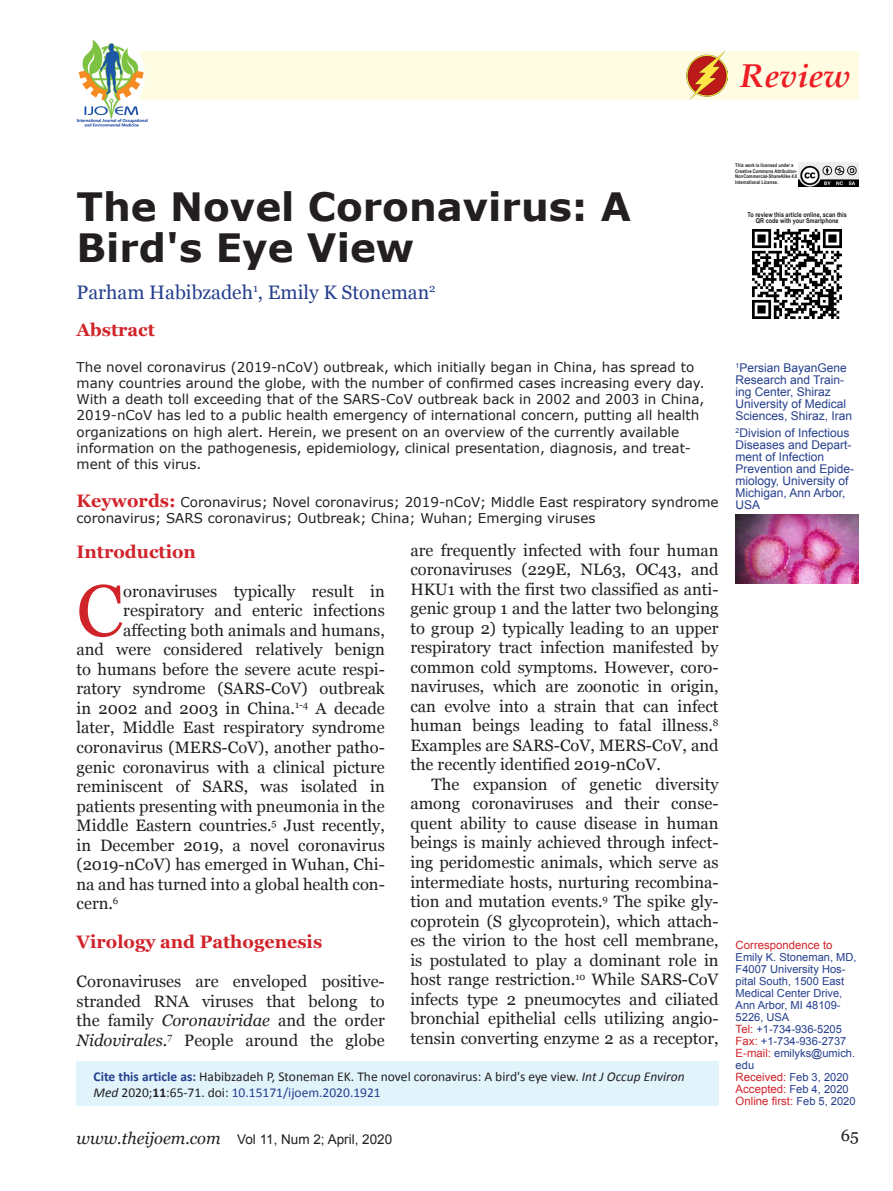
<style>
.page{position:relative;width:893px;height:1191px;background:#fff}
.page>*{position:absolute;margin:0;border:0;box-sizing:border-box;transform-origin:0 0}
.First_first_body{font:72.75px "Georgia";color:#d1232a}
.t1{font:700 39px/40.5px "Verdana";color:#231f20}
.t2{font:italic 700 33px "Book Antiqua";color:#ee1d23}
.Authors{font:19.5px "Georgia";color:#253f8e}
.heading{font:700 18px "Georgia";color:#d1232a}
.First_first_body-2{font:16.5px "Georgia";color:#231f20}
.First_body{font:16.5px/19.5px "Georgia";color:#231f20;text-align:justify}
.body{font:16.5px/19.5px "Georgia";color:#231f20;text-align:justify}
.Editorial{font:16.5px "Georgia";color:#231f20}
.Non_structured_Absra{font:13.5px/16.2px "Verdana";color:#231f20}
.Key_Word{font:13.5px/16.2px "Verdana";color:#231f20}
.Citation{font:13.5px/16.2px "Calibri";color:#231f20}
.Editorial-2{font:13.5px "Arial";color:#231f20}
.Affiliation{font:12px/12px "Arial";color:#253f8e}
.Adress_corresspondan{font:11.4px "Arial";color:#d1232a}
.Adress_corresspondan-2{font:11.1px/12px "Arial";color:#253f8e}
.t3{font:700 6.75px/6px "Arial Narrow";color:#231f20;text-align:center}
.t4{font:700 5.1px/5.6px "Arial Narrow";color:#231f20}
.s1{font-family:"Georgia";font-weight:700;font-size:18px;color:#d1232a}
.s2{font-style:italic}
.s3{font-weight:700;color:#253f8e}
.s4{font-weight:700}
.s5{color:#253f8e}
.s6{font-size:11.4px;color:#d1232a}
.s7{font-size:11.1px;color:#253f8e}
.s8{font-family:"Georgia";font-style:italic;font-size:16.5px}
</style>
<div class="page">
<div style="left:98px;top:51px;width:760px;height:48px;background:#fffce4"></div>
<img style="left:77px;top:39px;width:71px;height:88px">
<img style="left:799px;top:162px;width:59px;height:24px">
<div style="left:77px;top:1061px;width:642px;height:45px;background:#e1f4fc"></div>
<img style="left:736px;top:514px;width:122px;height:69px">
<img style="left:753px;top:230px;width:89px;height:89px">
<img style="left:686px;top:51px;width:41px;height:48px">
<h3 class="t2" style="left:741px;top:53px;width:111px">Review</h3>
<p class="t1" style="left:77px;top:185px;width:556px">The Novel Coronavirus: A<br>Bird's Eye View</p>
<p class="Authors" style="left:77px;top:281px;width:361px">Parham Habibzadeh<sup>1</sup>, Emily K Stoneman<sup>2</sup></p>
<p class="heading" style="left:77px;top:319px;width:80px">Abstract</p>
<p class="Non_structured_Absra" style="left:77px;top:358px;width:629px">The novel coronavirus (2019-nCoV) outbreak, which initially began in China, has spread to many countries around the globe, with the number of confirmed cases increasing every day.<br>With a death toll exceeding that of the SARS-CoV outbreak back in 2002 and 2003 in China, 2019-nCoV has led to a public health emergency of international concern, putting all health organizations on high alert. Herein, we present on an overview of the currently available information on the pathogenesis, epidemiology, clinical presentation, diagnosis, and treat&shy;ment of this virus.</p>
<p class="Key_Word" style="left:77px;top:493px;width:644px"><span class="s1">Keywords:</span> Coronavirus; Novel coronavirus; 2019-nCoV; Middle East respiratory syndrome coronavirus; SARS coronavirus; Outbreak; China; Wuhan; Emerging viruses</p>
<p class="First_body" style="left:410px;top:540px;width:310px">are frequently infected with four human coronaviruses (229E, NL63, OC43, and HKU1 with the first two classified as anti&shy;genic group 1 and the latter two belonging to group 2) typically leading to an upper respiratory tract infection manifested by common cold symptoms. However, coro&shy;naviruses, which are zoonotic in origin, can evolve into a strain that can infect human beings leading to fatal illness.<sup>8<br></sup>Examples are SARS-CoV, MERS-CoV, and the recently identified 2019-nCoV.</p>
<p class="body" style="left:410px;top:774px;width:310px;text-indent:21px">The expansion of genetic diversity among coronaviruses and their conse&shy;quent ability to cause disease in human beings is mainly achieved through infect&shy;ing peridomestic animals, which serve as intermediate hosts, nurturing recombina&shy;tion and mutation events.<sup>9</sup> The spike gly&shy;coprotein (S glycoprotein), which attach&shy;es the virion to the host cell membrane, is postulated to play a dominant role in host range restriction.<sup>10</sup> While SARS-CoV infects type 2 pneumocytes and ciliated bronchial epithelial cells utilizing angio&shy;tensin converting enzyme 2 as a receptor,</p>
<p class="heading" style="left:77px;top:541px;width:121px">Introduction</p>
<p class="First_first_body" style="left:77px;top:569px;width:48px">C</p>
<p class="First_first_body-2" style="left:123px;top:582px;width:263px">oronaviruses typically result in</p>
<p class="First_first_body-2" style="left:123px;top:601px;width:263px">respiratory and enteric infections</p>
<p class="First_first_body-2" style="left:123px;top:621px;width:263px">affecting both animals and humans,</p>
<p class="First_first_body-2" style="left:77px;top:640px;width:310px">and were considered relatively benign</p>
<p class="First_first_body-2" style="left:77px;top:660px;width:310px">to humans before the severe acute respi-</p>
<p class="First_first_body-2" style="left:77px;top:679px;width:310px">ratory syndrome (SARS-CoV) outbreak</p>
<p class="First_first_body-2" style="left:77px;top:699px;width:310px">in 2002 and 2003 in China.<sup>1-4</sup> A decade</p>
<p class="First_first_body-2" style="left:77px;top:718px;width:310px">later, Middle East respiratory syndrome</p>
<p class="First_first_body-2" style="left:77px;top:738px;width:310px">coronavirus (MERS-CoV), another patho-</p>
<p class="First_first_body-2" style="left:77px;top:757px;width:310px">genic coronavirus with a clinical picture</p>
<p class="First_first_body-2" style="left:77px;top:777px;width:310px">reminiscent of SARS, was isolated in</p>
<p class="First_first_body-2" style="left:77px;top:796px;width:310px">patients presenting with pneumonia in the</p>
<p class="First_first_body-2" style="left:77px;top:816px;width:310px">Middle Eastern countries.<sup>5</sup> Just recently,</p>
<p class="First_first_body-2" style="left:77px;top:835px;width:310px">in December 2019, a novel coronavirus</p>
<p class="First_first_body-2" style="left:77px;top:855px;width:310px">(2019-nCoV) has emerged in Wuhan, Chi-</p>
<p class="First_first_body-2" style="left:77px;top:874px;width:310px">na and has turned into a global health con-</p>
<p class="First_first_body-2" style="left:77px;top:894px;width:43px">cern.<sup>6</sup></p>
<p class="heading" style="left:77px;top:931px;width:247px">Virology and Pathogenesis</p>
<p class="First_body" style="left:77px;top:971px;width:310px">Coronaviruses are enveloped positive&shy;stranded RNA viruses that belong to the family <span class="s2">Coronaviridae</span> and the order <span class="s2">Nidovirales</span>.<sup>7</sup> People around the globe</p>
<p class="Citation" style="left:94px;top:1067px;width:593px"><span class="s3">Cite this article as:</span> Habibzadeh P, Stoneman EK. The novel coronavirus: A bird's eye view. <span class="s2">Int J Occup Environ<br>Med</span> 2020;<span class="s4">11</span>:65-71. doi: <span class="s5">10.15171/ijoem.2020.1921</span></p>
<p class="t4" style="left:735px;top:162px;width:64px">This work is licensed under a<br>Creative Commons Attribution-<br>NonCommercial-ShareAlike 4.0<br>International License.</p>
<p class="t3" style="left:748px;top:211px;width:101px">To review this article online, scan this<br>QR code with your Smartphone</p>
<p class="Affiliation" style="left:735px;top:362px;width:118px"><sup>1</sup>Persian BayanGene<br>Research and Train&shy;ing Center, Shiraz<br>University of Medical<br>Sciences, Shiraz, Iran</p>
<p class="Affiliation" style="left:735px;top:426px;width:120px"><sup>2</sup>Division of Infectious<br>Diseases and Depart&shy;ment of Infection<br>Prevention and Epide&shy;miology, University of<br>Michigan, Ann Arbor,<br>USA</p>
<p class="Adress_corresspondan" style="left:736px;top:937px;width:98px">Correspondence to</p>
<p class="Adress_corresspondan-2" style="left:736px;top:951px;width:122px">Emily K. Stoneman, MD,<br>F4007 University Hos&shy;pital South, 1500 East<br>Medical Center Drive,<br>Ann Arbor, MI 48109-<br>5226, USA</p>
<p class="Adress_corresspondan-2" style="left:736px;top:1023px;width:108px"><span class="s6">Tel:</span> +1-734-936-5205</p>
<p class="Adress_corresspondan-2" style="left:736px;top:1035px;width:112px"><span class="s6">Fax:</span> +1-734-936-2737</p>
<p class="Adress_corresspondan-2" style="left:736px;top:1047px;width:121px"><span class="s6">E-mail:</span> emilyks@umich. edu</p>
<p class="Adress_corresspondan" style="left:736px;top:1069px;width:115px">Received: <span class="s7">Feb 3, 2020</span></p>
<p class="Adress_corresspondan" style="left:736px;top:1081px;width:115px">Accepted: <span class="s7">Feb 4, 2020</span></p>
<p class="Adress_corresspondan" style="left:736px;top:1093px;width:121px">Online first: <span class="s7">Feb 5, 2020</span></p>
<p class="Editorial-2" style="left:77px;top:1130px;width:317px"><span class="s8">www.theijoem.com</span> Vol 11, Num 2; April, 2020</p>
<p class="Editorial" style="left:841px;top:1125px;width:20px">65</p>
</div>
